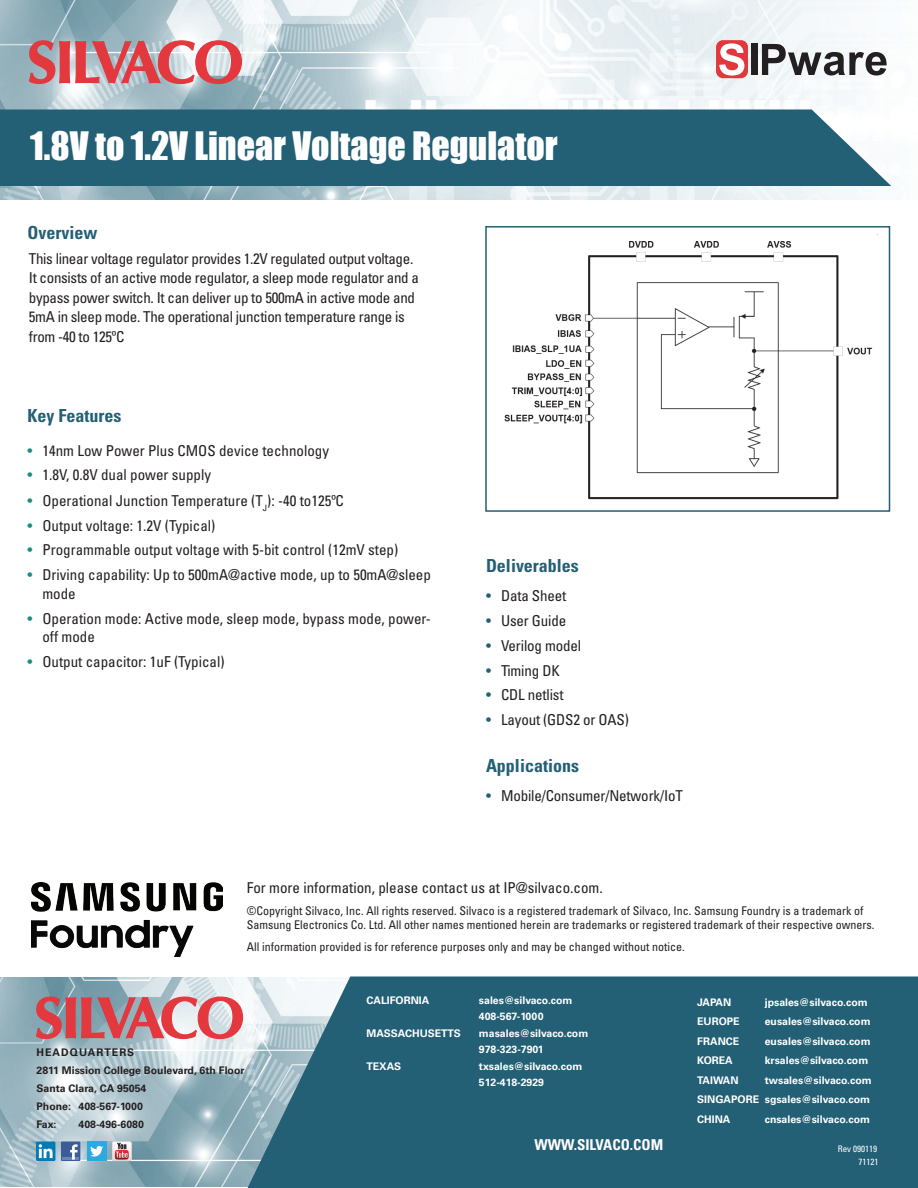
<style>
.page{position:relative;width:918px;height:1188px;background:#fff}
.page>*{position:absolute;margin:0;border:0;box-sizing:border-box;transform-origin:0 0}
.t1{font:36px "Impact";color:#fff}
.t2{font:700 condensed 18px "Univers";color:#235f75}
.t3{font:condensed 15px/18.8px "Univers";color:#231f20}
.t4{font:condensed 15px/19.5px "Univers";letter-spacing:-.02em;color:#231f20}
.t5{font:700 condensed 15px "Univers";color:#fff}
.t6{font:condensed 12px/13.5px "Univers";color:#231f20}
.t7{font:700 10.5px/16.5px "Univers";color:#fff}
.t8{font:700 10.5px/18px "Univers";color:#231f20}
.t9{font:condensed 9px/13.5px "Univers";color:#fff;text-align:right}
.s1{color:#198e85}
.s2{color:#235f75}
</style>
<div class="page">
<img style="left:0;top:0;width:892px;height:199px">
<svg style="left:29px;top:40px;width:213px;height:44px;background:#cf878e"></svg>
<div style="left:716px;top:40px;width:32px;height:38px;background:#e1373d;border-radius:7px"></div>
<svg style="left:719px;top:43px;width:25px;height:33px"></svg>
<div style="left:752px;top:44px;width:6px;height:31px;background:#231f20"></div>
<svg style="left:762px;top:44px;width:125px;height:32px"></svg>
<div style="left:0;top:109px;width:891px;height:77px;background:#235f75"></div>
<img style="left:0;top:978px;width:248px;height:208px">
<svg style="left:36px;top:997px;width:207px;height:42px;background:#c78188"></svg>
<svg style="left:248px;top:976px;width:670px;height:212px;background:#30687d"></svg>
<img style="left:31px;top:883px;width:192px;height:74px">
<img style="left:504px;top:241px;width:369px;height:259px">
<div style="left:485px;top:226px;width:405px;height:286px;border:2px solid #235f75"></div>
<div style="left:61px;top:1142px;width:19px;height:19px;background:#3b5b99"></div>
<hr style="left:62px;top:1157px;width:17px;height:3px;background:#6d84b3">
<svg style="left:70px;top:1144px;width:8px;height:16px"></svg>
<svg style="left:36px;top:1142px;width:19px;height:19px"></svg>
<svg style="left:39px;top:1144px;width:14px;height:14px"></svg>
<div style="left:87px;top:1142px;width:19px;height:19px;background:#2aaae1"></div>
<svg style="left:90px;top:1146px;width:13px;height:11px"></svg>
<svg style="left:112px;top:1142px;width:19px;height:19px"></svg>
<h1 class="t1" style="left:30px;top:117px;width:529px">1.8V to 1.2V Linear Voltage Regulator</h1>
<p class="t2" style="left:27px;top:222px;width:71px">Overview</p>
<p class="t4" style="left:29px;top:249px;width:392px">This linear voltage regulator provides 1.2V regulated output voltage.<br>It consists of an active mode regulator, a sleep mode regulator and a bypass power switch. It can deliver up to 500mA in active mode and 5mA in sleep mode. The operational junction temperature range is from -40 to 125ºC</p>
<p class="t2" style="left:27px;top:405px;width:95px">Key Features</p>
<p class="t3" style="left:27px;top:441px;width:303px"><span class="s1">•</span> 14nm Low Power Plus CMOS device technology</p>
<p class="t3" style="left:27px;top:466px;width:185px"><span class="s1">•</span> 1.8V, 0.8V dual power supply</p>
<p class="t3" style="left:27px;top:491px;width:318px"><span class="s1">•</span> Operational Junction Temperature (T<sub>J</sub>): -40 to125ºC</p>
<p class="t3" style="left:27px;top:516px;width:190px"><span class="s1">•</span> Output voltage: 1.2V (Typical)</p>
<p class="t3" style="left:27px;top:541px;width:372px"><span class="s1">•</span> Programmable output voltage with 5-bit control (12mV step)</p>
<p class="t3" style="left:42px;top:565px;width:390px;text-indent:-15px"><span class="s1">•</span> Driving capability: Up to 500mA@active mode, up to 50mA@sleep mode</p>
<p class="t3" style="left:42px;top:609px;width:390px;text-indent:-15px"><span class="s1">•</span> Operation mode: Active mode, sleep mode, bypass mode, power&shy;off mode</p>
<p class="t3" style="left:27px;top:652px;width:199px"><span class="s1">•</span> Output capacitor: 1uF (Typical)</p>
<p class="t2" style="left:486px;top:555px;width:94px">Deliverables</p>
<p class="t3" style="left:486px;top:587px;width:82px"><span class="s2">•</span> Data Sheet</p>
<p class="t3" style="left:486px;top:611px;width:82px"><span class="s2">•</span> User Guide</p>
<p class="t3" style="left:486px;top:636px;width:97px"><span class="s2">•</span> Verilog model</p>
<p class="t3" style="left:486px;top:661px;width:75px"><span class="s2">•</span> Timing DK</p>
<p class="t3" style="left:486px;top:686px;width:79px"><span class="s2">•</span> CDL netlist</p>
<p class="t3" style="left:486px;top:710px;width:144px"><span class="s2">•</span> Layout (GDS2 or OAS)</p>
<p class="t2" style="left:486px;top:754px;width:95px">Applications</p>
<p class="t3" style="left:486px;top:786px;width:198px"><span class="s2">•</span> Mobile/Consumer/Network/IoT</p>
<p class="t3" style="left:247px;top:878px;width:357px">For more information, please contact us at IP@silvaco.com.</p>
<p class="t6" style="left:247px;top:904px;width:629px">©Copyright Silvaco, Inc. All rights reserved. Silvaco is a registered trademark of Silvaco, Inc. Samsung Foundry is a trademark of<br>Samsung Electronics Co. Ltd. All other names mentioned herein are trademarks or registered trademark of their respective owners.</p>
<p class="t6" style="left:247px;top:940px;width:439px">All information provided is for reference purposes only and may be changed without notice.</p>
<p class="t8" style="left:37px;top:1043px;width:209px">HEADQUARTERS<br>2811 Mission College Boulevard, 6th Floor<br>Santa Clara, CA 95054<br>Phone: 408-567-1000<br>Fax:</p>
<p class="t8" style="left:79px;top:1115px;width:67px">408-496-6080</p>
<p class="t7" style="left:366px;top:992px;width:65px">CALIFORNIA</p>
<p class="t7" style="left:479px;top:992px;width:95px">sales@silvaco.com<br>408-567-1000</p>
<p class="t7" style="left:366px;top:1025px;width:96px">MASSACHUSETTS</p>
<p class="t7" style="left:479px;top:1025px;width:111px">masales@silvaco.com<br>978-323-7901</p>
<p class="t7" style="left:366px;top:1058px;width:36px">TEXAS</p>
<p class="t7" style="left:479px;top:1058px;width:105px">txsales@silvaco.com<br>512-418-2929</p>
<p class="t5" style="left:534px;top:1135px;width:130px">WWW.SILVACO.COM</p>
<p class="t7" style="left:697px;top:994px;width:36px">JAPAN</p>
<p class="t7" style="left:765px;top:994px;width:104px">jpsales@silvaco.com</p>
<p class="t7" style="left:697px;top:1014px;width:44px">EUROPE</p>
<p class="t7" style="left:765px;top:1014px;width:107px">eusales@silvaco.com</p>
<p class="t7" style="left:697px;top:1033px;width:44px">FRANCE</p>
<p class="t7" style="left:765px;top:1033px;width:107px">eusales@silvaco.com</p>
<p class="t7" style="left:697px;top:1053px;width:37px">KOREA</p>
<p class="t7" style="left:765px;top:1053px;width:105px">krsales@silvaco.com</p>
<p class="t7" style="left:697px;top:1072px;width:43px">TAIWAN</p>
<p class="t7" style="left:697px;top:1071px;width:176px;line-height:19.5px;text-indent:68px">twsales@silvaco.com<br>SINGAPORE sgsales@silvaco.com<br>CHINA</p>
<p class="t7" style="left:765px;top:1111px;width:107px">cnsales@silvaco.com</p>
<p class="t9" style="left:838px;top:1142px;width:42px">Rev 090119<br>71121</p>
</div>
